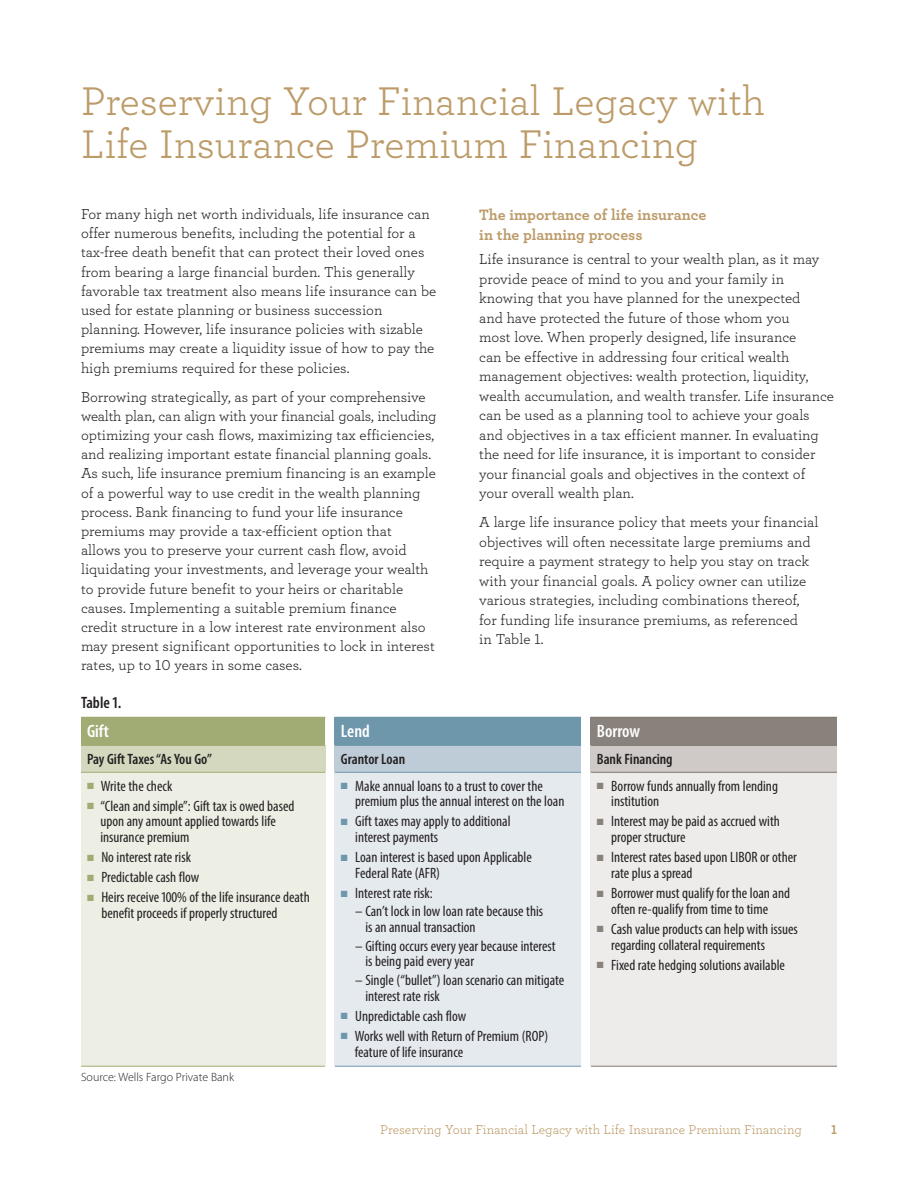
<style>
.page{position:relative;width:918px;height:1188px;background:#fff}
.page>*{position:absolute;margin:0;border:0;box-sizing:border-box;transform-origin:0 0}
.t1{font:42px/43.5px "Archer";color:#bc9b69}
.t2{font:600 condensed 18px "Myriad Pro";color:#fff}
.t3{font:600 condensed 16.5px "Myriad Pro";color:#231f20}
.Archer_Body_A-head_1{font:700 15.75px/20.2px "Archer";color:#bc9b69}
.Archer_Body_10_13{font:15px/19.2px "Archer";color:#231f20}
.t4{font:condensed 15px/15.8px "Myriad Pro";color:#231f20}
.t5{font:600 condensed 15px "Myriad Pro";color:#231f20}
.t6{font:13.5px "Archer";color:#bc9b69}
.t7{font:700 13.5px "Archer";color:#bc9b69}
.t8{font:300 12px "Myriad Pro";color:#231f20}
.s1{color:#fff}
.s2{color:#a1ac74}
.s3{color:#89827c}
.s4{color:#6e97ac}
</style>
<div class="page">
<div style="left:81px;top:717px;width:244px;height:28px;background:#a1ac74"></div>
<svg style="left:325px;top:717px;width:266px;height:349px"></svg>
<div style="left:335px;top:717px;width:246px;height:28px;background:#6e97ac"></div>
<div style="left:591px;top:717px;width:246px;height:28px;background:#89827c"></div>
<div style="left:81px;top:745px;width:244px;height:27px;background:#d4d8bf"></div>
<div style="left:335px;top:745px;width:246px;height:27px;background:#beccd8"></div>
<div style="left:591px;top:745px;width:246px;height:27px;background:#cfcac7"></div>
<div style="left:81px;top:772px;width:244px;height:294px;background:#edefe4"></div>
<div style="left:335px;top:772px;width:246px;height:294px;background:#e5eaef"></div>
<div style="left:591px;top:772px;width:246px;height:294px;background:#edeceb"></div>
<hr style="left:591px;top:717px;width:246px;height:1px;background:#7f7871">
<hr style="left:591px;top:745px;width:246px;height:1px;background:#7f7871">
<hr style="left:591px;top:772px;width:246px;height:1px;background:#7f7871">
<hr style="left:591px;top:1066px;width:246px;height:1px;background:#7f7871">
<hr style="left:81px;top:745px;width:244px;height:1px;background:#a1ac74">
<hr style="left:81px;top:772px;width:244px;height:1px;background:#a1ac74">
<hr style="left:81px;top:1066px;width:244px;height:1px;background:#a1ac74">
<hr style="left:335px;top:745px;width:246px;height:1px;background:#6e97ac">
<hr style="left:335px;top:772px;width:246px;height:1px;background:#6e97ac">
<hr style="left:335px;top:1066px;width:246px;height:1px;background:#6e97ac">
<h1 class="t1" style="left:81px;top:77px;width:686px">Preserving Your Financial Legacy with<br>Life Insurance Premium Financing</h1>
<p class="Archer_Body_10_13" style="left:81px;top:204px;width:357px">For many high net worth individuals, life insurance can offer numerous benefits, including the potential for a tax-free death benefit that can protect their loved ones from bearing a large financial burden. This generally favorable tax treatment also means life insurance can be used for estate planning or business succession planning. However, life insurance policies with sizable premiums may create a liquidity issue of how to pay the high premiums required for these policies.</p>
<p class="Archer_Body_10_13" style="left:81px;top:386px;width:357px">Borrowing strategically, as part of your comprehensive wealth plan, can align with your financial goals, including optimizing your cash flows, maximizing tax efficiencies, and realizing important estate financial planning goals.<br>As such, life insurance premium financing is an example of a powerful way to use credit in the wealth planning process. Bank financing to fund your life insurance premiums may provide a tax-efficient option that<br>allows you to preserve your current cash flow, avoid liquidating your investments, and leverage your wealth to provide future benefit to your heirs or charitable causes. Implementing a suitable premium finance credit structure in a low interest rate environment also may present significant opportunities to lock in interest rates, up to 10 years in some cases.</p>
<p class="Archer_Body_A-head_1" style="left:479px;top:203px;width:229px">The importance of life insurance in the planning process<span class="s1">.</span></p>
<p class="Archer_Body_10_13" style="left:479px;top:249px;width:356px">Life insurance is central to your wealth plan, as it may provide peace of mind to you and your family in knowing that you have planned for the unexpected<br>and have protected the future of those whom you<br>most love. When properly designed, life insurance<br>can be effective in addressing four critical wealth management objectives: wealth protection, liquidity, wealth accumulation, and wealth transfer. Life insurance can be used as a planning tool to achieve your goals and objectives in a tax efficient manner. In evaluating the need for life insurance, it is important to consider your financial goals and objectives in the context of your overall wealth plan.</p>
<p class="Archer_Body_10_13" style="left:479px;top:512px;width:341px">A large life insurance policy that meets your financial objectives will often necessitate large premiums and require a payment strategy to help you stay on track with your financial goals. A policy owner can utilize various strategies, including combinations thereof, for funding life insurance premiums, as referenced</p>
<p class="Archer_Body_10_13" style="left:479px;top:629px;width:66px">in Table 1.</p>
<p class="t3" style="left:81px;top:693px;width:42px">Table 1.</p>
<p class="t2" style="left:87px;top:721px;width:23px">Gift</p>
<p class="t2" style="left:341px;top:721px;width:30px">Lend</p>
<p class="t2" style="left:597px;top:721px;width:45px">Borrow</p>
<p class="t5" style="left:87px;top:751px;width:127px">Pay Gift Taxes “As You Go”</p>
<p class="t5" style="left:341px;top:751px;width:66px">Grantor Loan</p>
<p class="t5" style="left:597px;top:751px;width:77px">Bank Financing</p>
<p class="t4" style="left:87px;top:778px;width:87px"><span class="s2">■</span> Write the check</p>
<p class="t4" style="left:100px;top:798px;width:196px;text-indent:-13px"><span class="s2">■</span> “Clean and simple”: Gift tax is owed based upon any amount applied towards life insurance premium</p>
<p class="t4" style="left:87px;top:849px;width:106px"><span class="s2">■</span> No interest rate risk</p>
<p class="t4" style="left:87px;top:869px;width:114px"><span class="s2">■</span> Predictable cash flow</p>
<p class="t4" style="left:101px;top:889px;width:210px;text-indent:-14px"><span class="s2">■</span> Heirs receive 100% of the life insurance death benefit proceeds if properly structured</p>
<p class="t4" style="left:611px;top:778px;width:168px;text-indent:-14px"><span class="s3">■</span> Borrow funds annually from lending institution</p>
<p class="t4" style="left:611px;top:813px;width:170px;text-indent:-14px"><span class="s3">■</span> Interest may be paid as accrued with proper structure</p>
<p class="t4" style="left:611px;top:849px;width:187px;text-indent:-14px"><span class="s3">■</span> Interest rates based upon LIBOR or other rate plus a spread</p>
<p class="t4" style="left:597px;top:885px;width:195px;text-align:center"><span class="s3">■</span> Borrower must qualify for the loan and often re-qualify from time to time</p>
<p class="t4" style="left:611px;top:921px;width:188px;text-indent:-14px"><span class="s3">■</span> Cash value products can help with issues regarding collateral requirements</p>
<p class="t4" style="left:597px;top:957px;width:190px"><span class="s3">■</span> Fixed rate hedging solutions available</p>
<p class="t4" style="left:355px;top:778px;width:211px;text-indent:-14px"><span class="s4">■</span> Make annual loans to a trust to cover the premium plus the annual interest on the loan</p>
<p class="t4" style="left:355px;top:813px;width:157px;text-indent:-14px"><span class="s4">■</span> Gift taxes may apply to additional interest payments</p>
<p class="t4" style="left:355px;top:849px;width:178px;text-indent:-14px"><span class="s4">■</span> Loan interest is based upon Applicable<br>Federal Rate (AFR)</p>
<p class="t4" style="left:341px;top:885px;width:93px"><span class="s4">■</span> Interest rate risk:</p>
<p class="t4" style="left:365px;top:903px;width:179px;text-indent:-10px">– Can’t lock in low loan rate because this is an annual transaction</p>
<p class="t4" style="left:365px;top:938px;width:192px;text-indent:-10px">– Gifting occurs every year because interest is being paid every year</p>
<p class="t4" style="left:365px;top:972px;width:200px;text-indent:-10px">– Single (“bullet”) loan scenario can mitigate interest rate risk</p>
<p class="t4" style="left:341px;top:1008px;width:127px"><span class="s4">■</span> Unpredictable cash flow</p>
<p class="t4" style="left:355px;top:1028px;width:195px;text-indent:-14px"><span class="s4">■</span> Works well with Return of Premium (ROP) feature of life insurance</p>
<p class="t8" style="left:81px;top:1070px;width:155px">Source: Wells Fargo Private Bank</p>
<p class="t6" style="left:380px;top:1120px;width:423px">Preserving Your Financial Legacy with Life Insurance Premium Financing</p>
<p class="t7" style="left:831px;top:1119px;width:7px">1</p>
</div>
